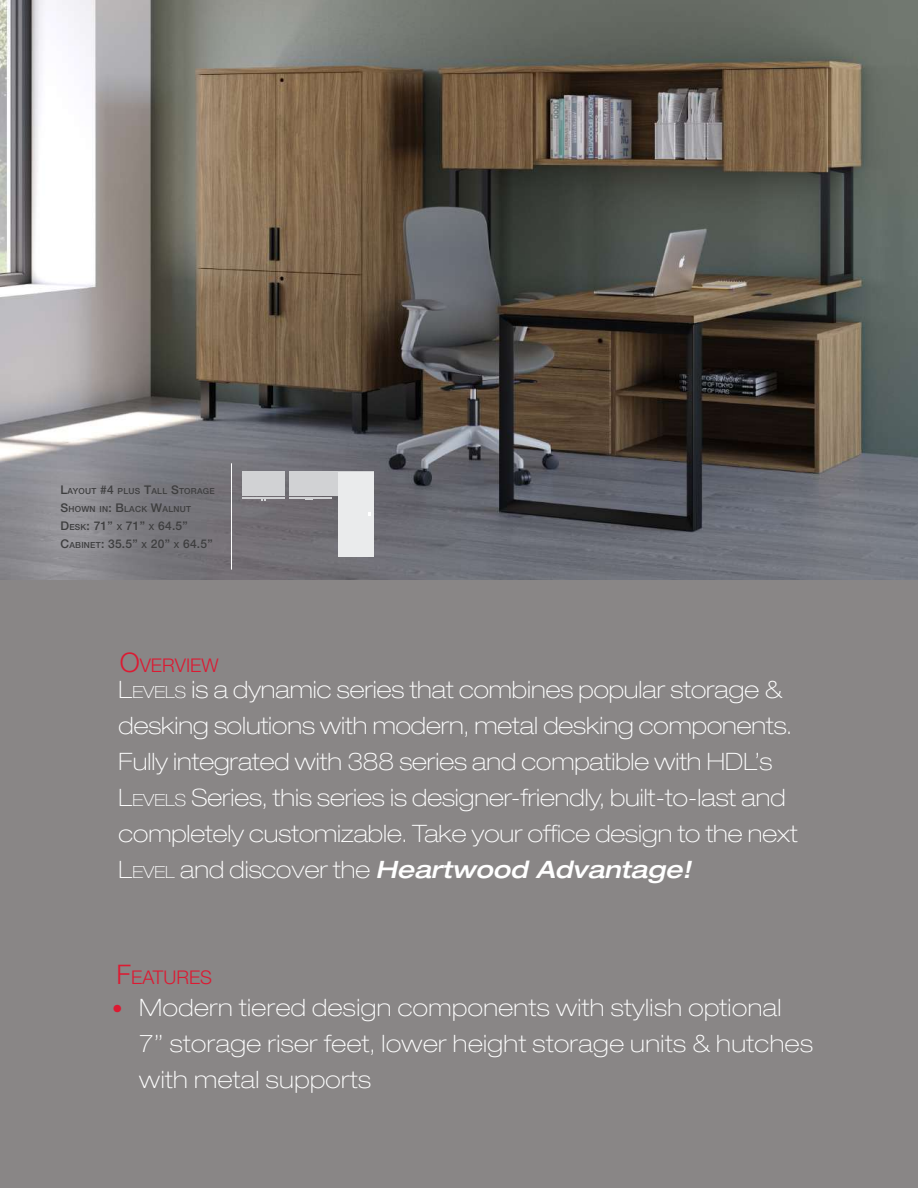
<style>
.page{position:relative;width:918px;height:1188px;background:#fff}
.page>*{position:absolute;margin:0;border:0;box-sizing:border-box;transform-origin:0 0}
.t1{font:100 expanded 24px/36px "Helvetica Neue LT Pro";color:#fff}
.t2{font:100 expanded 24px/36px "Helvetica Neue LT Pro";letter-spacing:.02em;color:#fff}
.t3{font:300 18.9px "Helvetica Neue LT Pro";color:#dc1a32}
.t4{font:500 12px/18px "Helvetica Neue LT Pro";letter-spacing:.02em;color:#3e3e3f}
.t5{font:500 8.4px/18px "Helvetica Neue LT Pro";letter-spacing:.03em;color:#3e3e3f}
.s1{font-size:12px}
.s2{font-size:8.4px}
.s3{font-size:27px}
.s4{font-size:16.8px}
.s5{font-weight:500;font-style:italic}
.s6{font-weight:800;font-stretch:normal;font-size:21px;color:#dc1a32}
</style>
<div class="page">
<div style="left:0;top:565px;width:918px;height:623px;background:#898686"></div>
<img style="left:0;top:0;width:918px;height:579px">
<div style="left:242px;top:472px;width:43px;height:24px;background:#d1d2d4"></div>
<hr style="left:243px;top:497px;width:42px;height:1px;background:#d1d2d4">
<hr style="left:290px;top:497px;width:42px;height:1px;background:#d1d2d4">
<div style="left:289px;top:472px;width:85px;height:24px;background:#d1d2d4"></div>
<div style="left:339px;top:472px;width:35px;height:85px;background:#eaebec"></div>
<hr style="left:231px;top:463px;width:1px;height:107px;background:#fff">
<p class="t5" style="left:60px;top:482px;width:156px"><span class="s1">L</span>AYOUT <span class="s1">#4</span> PLUS <span class="s1">T</span>ALL <span class="s1">S</span>TORAGE<br><span class="s1">S</span>HOWN IN<span class="s1">: B</span>LACK <span class="s1">W</span>ALNUT</p>
<p class="t4" style="left:60px;top:517px;width:154px">D<span class="s2">ESK</span>: 71” <span class="s2">X</span> 71” <span class="s2">X</span> 64.5”<br>C<span class="s2">ABINET</span>: 35.5” <span class="s2">X</span> 20” <span class="s2">X</span> 64.5”</p>
<p class="t3" style="left:120px;top:654px;width:100px"><span class="s3">O</span>VERVIEW</p>
<p class="t1" style="left:119px;top:671px;width:681px">L<span class="s4">EVELS</span> is a dynamic series that combines popular storage &amp; desking solutions with modern, metal desking components.<br>Fully integrated with 388 series and compatible with HDL’s L<span class="s4">EVELS</span> Series, this series is designer-friendly, built-to-last and completely customizable. Take your office design to the next L<span class="s4">EVEL</span> and discover the <span class="s5">Heartwood Advantage!</span></p>
<p class="t3" style="left:117px;top:966px;width:97px"><span class="s3">F</span>EATURES</p>
<p class="t2" style="left:139px;top:989px;width:675px;text-indent:-27px"><span class="s6">•</span> Modern tiered design components with stylish optional<br>7’’ storage riser feet, lower height storage units &amp; hutches with metal supports</p>
</div>
